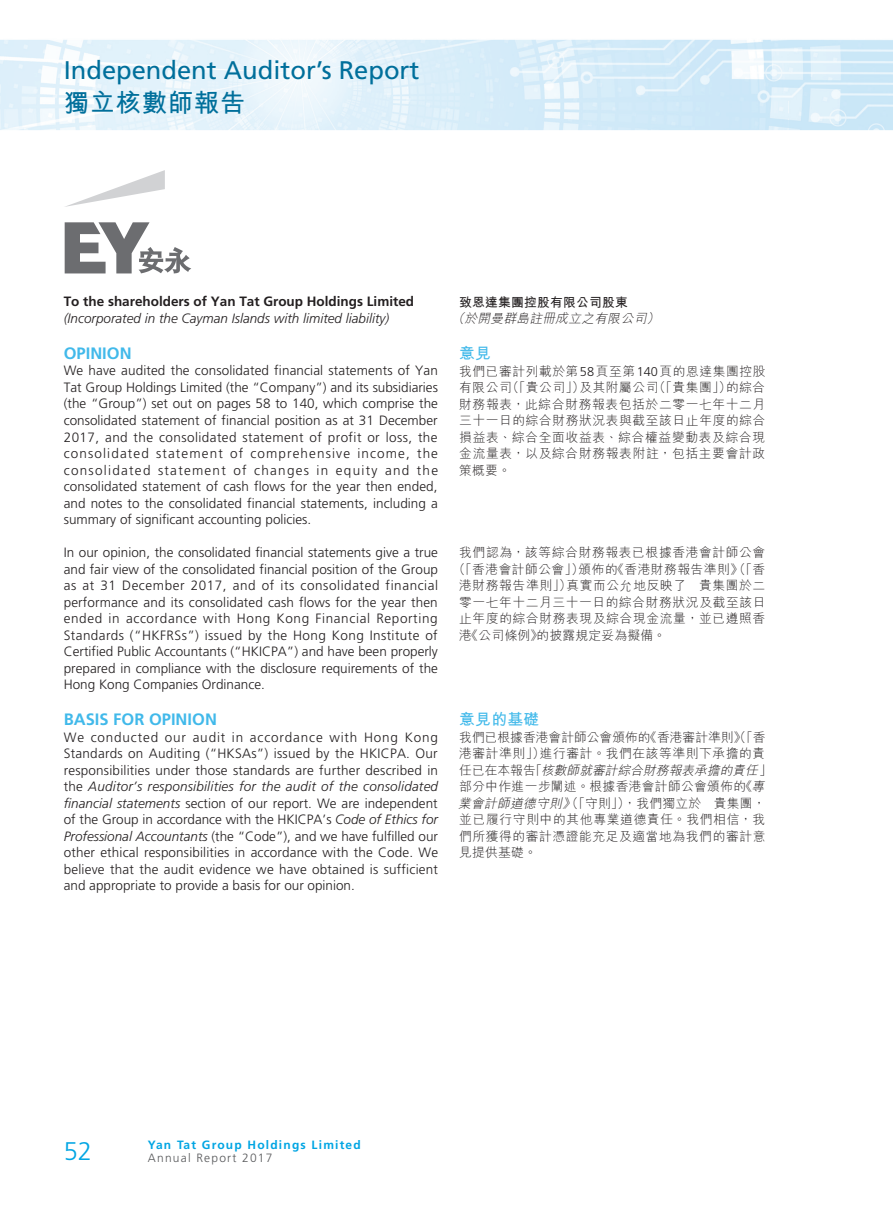
<style>
.page{position:relative;width:893px;height:1212px;background:#fff}
.page>*{position:absolute;margin:0;border:0;box-sizing:border-box;transform-origin:0 0}
.t1{font:25.5px "Frutiger LT Std";color:#006f9b}
.t2{font:700 25.5px "M Hei HK";letter-spacing:.02em;color:#006f9b}
.t3{font:300 25.5px "Frutiger LT Std";color:#00a5e3}
._01_H1_E{font:700 16.5px "Frutiger LT Std";color:#41b9ea}
._001_H1_C{font:700 15.75px "M Hei HK";letter-spacing:.02em;color:#41b9ea}
._00_txt_E{font:300 13.5px/16.5px "Frutiger LT Std";color:#231f20;text-align:justify}
._00_txt_E-2{font:italic 300 13.5px "Frutiger LT Std";color:#231f20}
._00_txt_E-3{font:700 13.5px "Frutiger LT Std";color:#231f20}
._000_txt_C{font:300 12.75px/16.5px "M Hei HK";letter-spacing:.045em;color:#231f20;text-align:justify}
._000_txt_C-2{font:300 12.75px "M Hei HK";letter-spacing:.02em;color:#231f20}
._000_txt_C-3{font:italic 300 12.75px "M Hei HK";color:#231f20}
._000_txt_C-4{font:700 12.75px "M Hei HK";letter-spacing:.02em;color:#231f20}
.t4{font:700 12px "Frutiger LT Std";letter-spacing:.1em;color:#00a5e3}
.t5{font:300 12px "Frutiger LT Std";letter-spacing:.1em;color:#57585a}
.s1{font-style:italic}
.s2{font-family:"Frutiger LT Std"}
</style>
<div class="page">
<img style="left:0;top:39px;width:893px;height:235px">
<svg style="left:64px;top:170px;width:101px;height:37px"></svg>
<svg style="left:65px;top:222px;width:126px;height:51px"></svg>
<p class="t1" style="left:64px;top:55px;width:357px">Independent Auditor’s Report</p>
<p class="t2" style="left:64px;top:84px;width:183px">獨立核數師報告</p>
<p class="_00_txt_E-3" style="left:64px;top:294px;width:352px">To the shareholders of Yan Tat Group Holdings Limited</p>
<p class="_00_txt_E-2" style="left:64px;top:311px;width:327px">(Incorporated in the Cayman Islands with limited liability)</p>
<p class="_01_H1_E" style="left:64px;top:344px;width:69px">OPINION</p>
<p class="_00_txt_E" style="left:64px;top:363px;width:376px">We have audited the consolidated financial statements of Yan Tat Group Holdings Limited (the “Company”) and its subsidiaries (the “Group”) set out on pages 58 to 140, which comprise the consolidated statement of financial position as at 31 December 2017, and the consolidated statement of profit or loss, the consolidated statement of comprehensive income, the consolidated statement of changes in equity and the consolidated statement of cash flows for the year then ended, and notes to the consolidated financial statements, including a summary of significant accounting policies.</p>
<p class="_00_txt_E" style="left:64px;top:544px;width:376px">In our opinion, the consolidated financial statements give a true and fair view of the consolidated financial position of the Group as at 31 December 2017, and of its consolidated financial performance and its consolidated cash flows for the year then ended in accordance with Hong Kong Financial Reporting Standards (“HKFRSs”) issued by the Hong Kong Institute of Certified Public Accountants (“HKICPA”) and have been properly prepared in compliance with the disclosure requirements of the Hong Kong Companies Ordinance.</p>
<p class="_01_H1_E" style="left:64px;top:710px;width:155px">BASIS FOR OPINION</p>
<p class="_00_txt_E" style="left:64px;top:729px;width:376px">We conducted our audit in accordance with Hong Kong Standards on Auditing (“HKSAs”) issued by the HKICPA. Our responsibilities under those standards are further described in the <span class="s1">Auditor’s responsibilities for the audit of the consolidated financial statements</span> section of our report. We are independent of the Group in accordance with the HKICPA’s <span class="s1">Code of Ethics for Professional Accountants</span> (the “Code”), and we have fulfilled our other ethical responsibilities in accordance with the Code. We believe that the audit evidence we have obtained is sufficient and appropriate to provide a basis for our opinion.</p>
<p class="_000_txt_C-4" style="left:459px;top:293px;width:170px">致恩達集團控股有限公司股東</p>
<p class="_000_txt_C-3" style="left:452px;top:312px;width:212px">（於開曼群島註冊成立之有限公司）</p>
<p class="_001_H1_C" style="left:459px;top:342px;width:33px">意見</p>
<p class="_000_txt_C" style="left:459px;top:363px;width:308px">我們已審計列載於第<span class="s2">58</span>頁至第<span class="s2">140</span>頁的恩達集團控股有限公司（「貴公司」）及其附屬公司（「貴集團」）的綜合財務報表，此綜合財務報表包括於二零一七年十二月三十一日的綜合財務狀況表與截至該日止年度的綜合損益表、綜合全面收益表、綜合權益變動表及綜合現金流量表，以及綜合財務報表附註，包括主要會計政策概要。</p>
<p class="_000_txt_C" style="left:459px;top:544px;width:308px">我們認為，該等綜合財務報表已根據香港會計師公會</p>
<p class="_000_txt_C" style="left:453px;top:561px;width:314px">（「香港會計師公會」）頒佈的《香港財務報告準則》（「香</p>
<p class="_000_txt_C" style="left:459px;top:577px;width:308px">港財務報告準則」）真實而公允地反映了 貴集團於二</p>
<p class="_000_txt_C" style="left:459px;top:594px;width:308px">零一七年十二月三十一日的綜合財務狀況及截至該日</p>
<p class="_000_txt_C" style="left:459px;top:610px;width:308px">止年度的綜合財務表現及綜合現金流量，並已遵照香</p>
<p class="_000_txt_C-2" style="left:459px;top:628px;width:208px">港《公司條例》的披露規定妥為擬備。</p>
<p class="_001_H1_C" style="left:459px;top:708px;width:82px">意見的基礎</p>
<p class="_000_txt_C" style="left:458px;top:729px;width:315px;text-align:left">我們已根據香港會計師公會頒佈的《香港審計準則》（「香港審計準則」）進行審計。我們在該等準則下承擔的責任已在本報告「<span class="s1">核數師就審計綜合財務報表承擔的責任</span>」部分中作進一步闡述。根據香港會計師公會頒佈的《<span class="s1">專業會計師道德守則》</span>（「守則」），我們獨立於 貴集團，並已履行守則中的其他專業道德責任。我們相信，我們所獲得的審計憑證能充足及適當地為我們的審計意見提供基礎。</p>
<p class="t4" style="left:148px;top:1137px;width:214px">Yan Tat Group Holdings Limited</p>
<p class="t3" style="left:64px;top:1136px;width:30px">52</p>
<p class="t5" style="left:148px;top:1151px;width:126px">Annual Report 2017</p>
</div>
